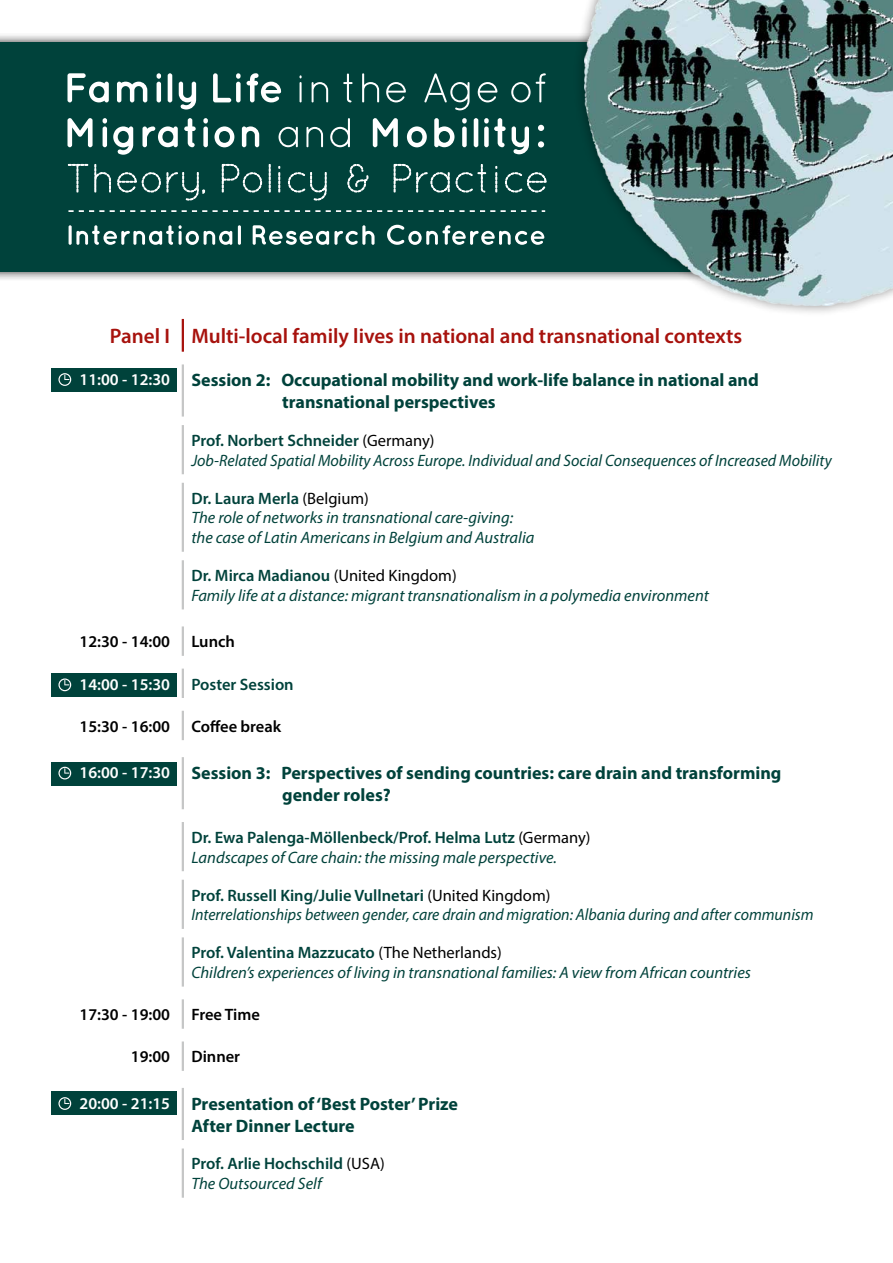
<style>
.page{position:relative;width:893px;height:1263px;background:#fff}
.page>*{position:absolute;margin:0;border:0;box-sizing:border-box;transform-origin:0 0}
.t1{font:600 21px "Myriad Pro";color:#a7120d}
.t2{font:700 18px/21.6px "Myriad Pro";color:#00423b}
.t3{font:italic 16.5px/19.8px "Myriad Pro";color:#00423b}
.t4{font:italic 16.5px/19.8px "Myriad Pro";color:#00423b;scale:.96 1}
.t5{font:600 16.5px "Myriad Pro";color:#000}
.t6{font:600 16.5px/19.8px "Myriad Pro";color:#00423b}
.t7{font:600 16.5px "Myriad Pro";color:#fff}
.s1{font-weight:600;font-size:16.5px;color:#fff}
.s2{font-weight:600;font-style:normal}
.s3{font-style:normal;color:#000}
.s4{font-weight:400;color:#000}
.s5{font-weight:400;font-style:italic}
</style>
<div class="page">
<div style="left:0;top:33px;width:720px;height:249px;background:#000;opacity:.75"></div>
<div style="left:0;top:43px;width:710px;height:229px;background:#00423b"></div>
<svg style="left:67px;top:73px;width:42px;height:29px"></svg>
<svg style="left:117px;top:82px;width:30px;height:20px"></svg>
<hr style="left:157px;top:82px;width:4px;height:20px;background:#fff;border-radius:2px">
<svg style="left:157px;top:73px;width:4px;height:6px"></svg>
<hr style="left:168px;top:73px;width:4px;height:29px;background:#fff;border-radius:2px">
<svg style="left:179px;top:82px;width:17px;height:28px"></svg>
<svg style="left:213px;top:73px;width:28px;height:29px"></svg>
<svg style="left:247px;top:73px;width:34px;height:29px"></svg>
<hr style="left:300px;top:82px;width:2px;height:20px;background:#fff">
<svg style="left:312px;top:82px;width:16px;height:20px"></svg>
<svg style="left:343px;top:73px;width:10px;height:29px"></svg>
<svg style="left:362px;top:73px;width:17px;height:29px"></svg>
<svg style="left:386px;top:82px;width:20px;height:20px"></svg>
<svg style="left:424px;top:73px;width:46px;height:37px"></svg>
<svg style="left:478px;top:82px;width:19px;height:20px"></svg>
<svg style="left:511px;top:73px;width:35px;height:29px"></svg>
<svg style="left:67px;top:118px;width:26px;height:29px"></svg>
<hr style="left:103px;top:126px;width:4px;height:21px;background:#fff;border-radius:2px">
<svg style="left:103px;top:118px;width:4px;height:6px"></svg>
<svg style="left:113px;top:126px;width:20px;height:29px"></svg>
<svg style="left:142px;top:126px;width:36px;height:21px"></svg>
<svg style="left:184px;top:118px;width:12px;height:29px"></svg>
<div style="left:203px;top:126px;width:5px;height:21px;background:#fff;border-radius:2px"></div>
<svg style="left:203px;top:118px;width:5px;height:6px"></svg>
<svg style="left:214px;top:126px;width:20px;height:21px"></svg>
<svg style="left:242px;top:126px;width:17px;height:21px"></svg>
<svg style="left:279px;top:127px;width:19px;height:20px"></svg>
<svg style="left:306px;top:127px;width:17px;height:20px"></svg>
<svg style="left:330px;top:118px;width:20px;height:29px"></svg>
<svg style="left:373px;top:118px;width:25px;height:29px"></svg>
<svg style="left:407px;top:126px;width:20px;height:21px"></svg>
<svg style="left:434px;top:118px;width:20px;height:29px"></svg>
<div style="left:462px;top:126px;width:5px;height:21px;background:#fff;border-radius:2px"></div>
<svg style="left:462px;top:118px;width:5px;height:6px"></svg>
<hr style="left:474px;top:118px;width:4px;height:29px;background:#fff;border-radius:2px">
<svg style="left:484px;top:118px;width:22px;height:29px"></svg>
<svg style="left:512px;top:126px;width:17px;height:28px"></svg>
<svg style="left:538px;top:125px;width:6px;height:23px"></svg>
<svg style="left:67px;top:164px;width:44px;height:29px"></svg>
<svg style="left:117px;top:172px;width:88px;height:29px"></svg>
<svg style="left:221px;top:164px;width:41px;height:29px"></svg>
<svg style="left:269px;top:164px;width:2px;height:28px"></svg>
<svg style="left:278px;top:166px;width:2px;height:26px"></svg>
<svg style="left:288px;top:172px;width:39px;height:29px"></svg>
<svg style="left:347px;top:164px;width:22px;height:29px"></svg>
<svg style="left:393px;top:164px;width:94px;height:29px"></svg>
<svg style="left:495px;top:166px;width:2px;height:26px"></svg>
<svg style="left:505px;top:172px;width:42px;height:21px"></svg>
<svg style="left:68px;top:210px;width:477px;height:2px"></svg>
<hr style="left:69px;top:225px;width:3px;height:20px;background:#fff;border-radius:2px">
<svg style="left:76px;top:225px;width:156px;height:20px"></svg>
<hr style="left:238px;top:225px;width:3px;height:20px;background:#fff;border-radius:2px">
<svg style="left:253px;top:225px;width:122px;height:20px"></svg>
<svg style="left:387px;top:225px;width:157px;height:20px"></svg>
<div style="left:573px;top:0;width:320px;height:317px;background:#000;opacity:.47"></div>
<img style="left:585px;top:0;width:308px;height:305px">
<div style="left:51px;top:368px;width:125px;height:23px;background:#00423b"></div>
<div style="left:51px;top:673px;width:125px;height:23px;background:#00423b"></div>
<div style="left:51px;top:762px;width:125px;height:24px;background:#00423b"></div>
<div style="left:51px;top:1091px;width:125px;height:23px;background:#00423b"></div>
<svg style="left:58px;top:373px;width:13px;height:13px"></svg>
<svg style="left:58px;top:678px;width:13px;height:13px"></svg>
<svg style="left:58px;top:767px;width:13px;height:12px"></svg>
<svg style="left:58px;top:1097px;width:13px;height:13px"></svg>
<hr style="left:182px;top:364px;width:2px;height:53px;background:#c5c6c6">
<hr style="left:182px;top:757px;width:2px;height:52px;background:#c5c6c6">
<hr style="left:182px;top:1088px;width:2px;height:52px;background:#c5c6c6">
<hr style="left:182px;top:425px;width:2px;height:49px;background:#c5c6c6">
<hr style="left:182px;top:483px;width:2px;height:69px;background:#c5c6c6">
<hr style="left:182px;top:560px;width:2px;height:49px;background:#c5c6c6">
<hr style="left:182px;top:822px;width:2px;height:49px;background:#c5c6c6">
<hr style="left:182px;top:880px;width:2px;height:49px;background:#c5c6c6">
<hr style="left:182px;top:937px;width:2px;height:49px;background:#c5c6c6">
<hr style="left:182px;top:1148px;width:2px;height:50px;background:#c5c6c6">
<hr style="left:182px;top:626px;width:2px;height:30px;background:#c5c6c6">
<hr style="left:182px;top:669px;width:2px;height:29px;background:#c5c6c6">
<hr style="left:182px;top:711px;width:2px;height:29px;background:#c5c6c6">
<hr style="left:182px;top:999px;width:2px;height:30px;background:#c5c6c6">
<hr style="left:182px;top:1041px;width:2px;height:30px;background:#c5c6c6">
<hr style="left:182px;top:319px;width:2px;height:33px;background:#a7120d">
<p class="t1" style="left:110px;top:323px;width:634px">Panel I Multi-local family lives in national and transnational contexts</p>
<p class="t2" style="left:282px;top:369px;width:478px;text-indent:-203px"><span class="s1">11:00 - 12:30</span> Session 2: Occupational mobility and work-life balance in national and transnational perspectives</p>
<p class="t3" style="left:191px;top:430px;width:642px"><span class="s2">Prof. Norbert Schneider</span> <span class="s3">(Germany)<br></span>Job-Related Spatial Mobility Across Europe. Individual and Social Consequences of Increased Mobility</p>
<p class="t3" style="left:191px;top:488px;width:345px"><span class="s2">Dr. Laura Merla</span> <span class="s3">(Belgium)<br></span>The role of networks in transnational care-giving: the case of Latin Americans in Belgium and Australia</p>
<p class="t3" style="left:191px;top:565px;width:519px"><span class="s2">Dr. Mirca Madianou</span> <span class="s3">(United Kingdom)<br></span>Family life at a distance: migrant transnationalism in a polymedia environment</p>
<p class="t5" style="left:80px;top:631px;width:92px">12:30 - 14:00</p>
<p class="t5" style="left:191px;top:631px;width:45px">Lunch</p>
<p class="t7" style="left:80px;top:673px;width:92px">14:00 - 15:30</p>
<p class="t6" style="left:191px;top:674px;width:104px">Poster Session</p>
<p class="t5" style="left:80px;top:716px;width:92px">15:30 - 16:00</p>
<p class="t5" style="left:191px;top:716px;width:91px">Coffee break</p>
<p class="t2" style="left:282px;top:762px;width:501px;text-indent:-203px"><span class="s1">16:00 - 17:30</span> Session 3: Perspectives of sending countries: care drain and transforming gender roles?</p>
<p class="t3" style="left:191px;top:827px;width:401px"><span class="s2">Dr. Ewa Palenga-Möllenbeck/Prof. Helma Lutz</span> <span class="s3">(Germany)<br></span>Landscapes of Care chain: the missing male perspective.</p>
<p class="t4" style="left:191px;top:885px;width:650px"><span class="s2">Prof. Russell King/Julie Vullnetari</span> <span class="s3">(United Kingdom)<br></span>Interrelationships between gender, care drain and migration: Albania during and after communism</p>
<p class="t3" style="left:191px;top:942px;width:561px"><span class="s2">Prof. Valentina Mazzucato</span> <span class="s3">(The Netherlands)<br></span>Children’s experiences of living in transnational families: A view from African countries</p>
<p class="t5" style="left:80px;top:1004px;width:92px">17:30 - 19:00</p>
<p class="t5" style="left:191px;top:1004px;width:70px">Free Time</p>
<p class="t5" style="left:131px;top:1046px;width:41px">19:00</p>
<p class="t5" style="left:191px;top:1046px;width:50px">Dinner</p>
<p class="t2" style="left:80px;top:1092px;width:380px;text-align:center"><span class="s1">20:00 - 21:15</span> Presentation of ‘Best Poster’ Prize<br>After Dinner Lecture</p>
<p class="t6" style="left:191px;top:1153px;width:195px">Prof. Arlie Hochschild <span class="s4">(USA)<br></span><span class="s5">The Outsourced Self</span></p>
</div>
